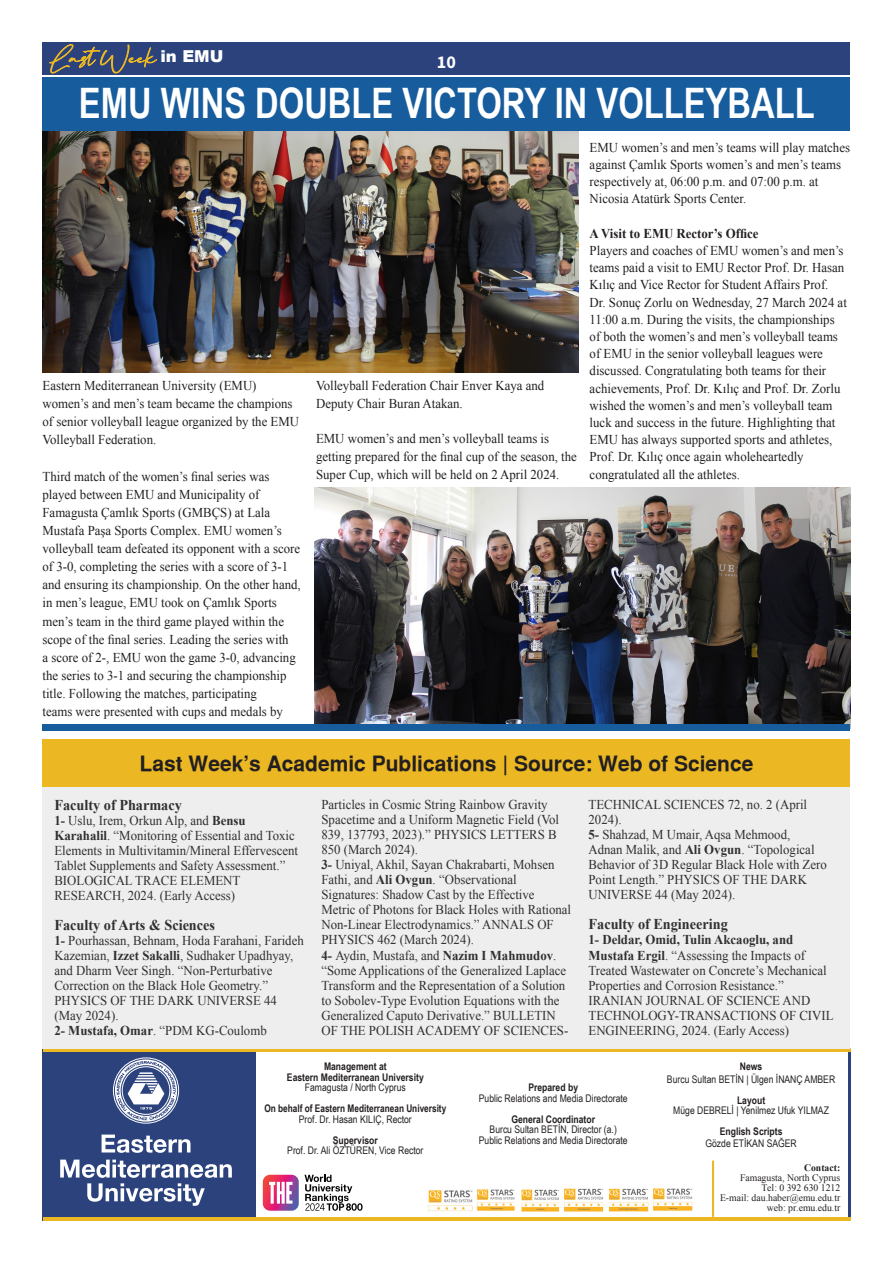
<style>
.page{position:relative;width:893px;height:1263px;background:#fff}
.page>*{position:absolute;margin:0;border:0;box-sizing:border-box;transform-origin:0 0}
.t1{font:700 42px "Arial Narrow";color:#fff;scale:.95 1}
.t2{font:700 21px "Helvetica EMU";color:#231f20}
.t3{font:700 18px "Source Sans 3";color:#fff}
.t4{font:900 16.5px "Arial";color:#fff}
.t5{font:700 15px "Times New Roman EMU";color:#312f30;scale:.95 1}
.t6{font:13.5px/18.1px "Times New Roman EMU";color:#231f20;scale:.95 1}
.t7{font:13.5px/15px "Times New Roman EMU";color:#312f30;scale:.95 1}
.t8{font:700 13.5px "Times New Roman EMU";color:#231f20;scale:.95 1}
.t9{font:10.5px "Arial Narrow EMUPIBX";color:#231f20}
.t10{font:700 10.5px "Arial Narrow EMUPIBX";color:#231f20}
.t11{font:700 10.5px "Arial Narrow EMUPIBX";color:#231f20;scale:.96 1}
.t12{font:10.5px "Arial Narrow";color:#231f20}
.t13{font:9.9px/9.9px "Times New Roman EMU";color:#241f21;text-align:right}
.t14{font:700 9.9px "Times New Roman EMU";color:#241f21}
.s1{font-weight:700}
</style>
<div class="page">
<div style="left:43px;top:43px;width:807px;height:32px;background:#2b427d"></div>
<svg style="left:49px;top:44px;width:108px;height:30px"></svg>
<div style="left:42px;top:1048px;width:808px;height:172px;background:#2b427d"></div>
<div style="left:257px;top:1050px;width:591px;height:167px;background:#fff"></div>
<svg style="left:428px;top:1190px;width:45px;height:21px"></svg>
<svg style="left:477px;top:1189px;width:38px;height:22px"></svg>
<img style="left:521px;top:1189px;width:39px;height:23px">
<img style="left:564px;top:1188px;width:85px;height:24px">
<img style="left:604px;top:1188px;width:5px;height:24px">
<img style="left:653px;top:1188px;width:40px;height:23px">
<div style="left:712px;top:1160px;width:2px;height:57px;border:1px solid #ebb824"></div>
<svg style="left:263px;top:1175px;width:100px;height:36px"></svg>
<svg style="left:102px;top:1134px;width:88px;height:19px"></svg>
<svg style="left:60px;top:1159px;width:172px;height:47px"></svg>
<svg style="left:115px;top:1059px;width:62px;height:63px"></svg>
<hr style="left:43px;top:1217px;width:807px;height:3px;background:#ebb824">
<svg style="left:43px;top:1048px;width:807px;height:4px;background:#ebc556"></svg>
<div style="left:43px;top:739px;width:807px;height:48px;background:#ebb824"></div>
<div style="left:43px;top:787px;width:807px;height:261px;background:#eeeeef"></div>
<div style="left:43px;top:77px;width:807px;height:54px;background:#175d9e"></div>
<img style="left:43px;top:131px;width:535px;height:241px">
<img style="left:315px;top:487px;width:535px;height:237px">
<div style="left:43px;top:724px;width:807px;height:7px;background:#175d9e"></div>
<p class="t4" style="left:160px;top:45px;width:64px">in EMU</p>
<p class="t3" style="left:437px;top:50px;width:21px">10</p>
<p class="t1" style="left:79px;top:72px;width:776px">EMU WINS DOUBLE VICTORY IN VOLLEYBALL</p>
<p class="t6" style="left:43px;top:376px;width:272px">Eastern Mediterranean University (EMU) women’s and men’s team became the champions of senior volleyball league organized by the EMU Volleyball Federation.</p>
<p class="t6" style="left:43px;top:467px;width:273px">Third match of the women’s final series was played between EMU and Municipality of Famagusta Çamlık Sports (GMBÇS) at Lala Mustafa Paşa Sports Complex. EMU women’s volleyball team defeated its opponent with a score of 3-0, completing the series with a score of 3-1 and ensuring its championship. On the other hand, in men’s league, EMU took on Çamlık Sports men’s team in the third game played within the scope of the final series. Leading the series with<br>a score of 2-, EMU won the game 3-0, advancing the series to 3-1 and securing the championship title. Following the matches, participating<br>teams were presented with cups and medals by</p>
<p class="t6" style="left:316px;top:376px;width:242px;line-height:17.7px">Volleyball Federation Chair Enver Kaya and<br>Deputy Chair Buran Atakan.</p>
<p class="t6" style="left:316px;top:430px;width:276px;line-height:17.7px">EMU women’s and men’s volleyball teams is getting prepared for the final cup of the season, the<br>Super Cup, which will be held on 2 April 2024.</p>
<p class="t6" style="left:590px;top:138px;width:276px;line-height:17.2px">EMU women’s and men’s teams will play matches against Çamlık Sports women’s and men’s teams respectively at, 06:00 p.m. and 07:00 p.m. at Nicosia Atatürk Sports Center.</p>
<p class="t8" style="left:590px;top:225px;width:179px">A Visit to EMU Rector’s Office</p>
<p class="t6" style="left:590px;top:242px;width:272px;line-height:17.2px">Players and coaches of EMU women’s and men’s teams paid a visit to EMU Rector Prof. Dr. Hasan Kılıç and Vice Rector for Student Affairs Prof.<br>Dr. Sonuç Zorlu on Wednesday, 27 March 2024 at 11:00 a.m. During the visits, the championships of both the women’s and men’s volleyball teams of EMU in the senior volleyball leagues were discussed. Congratulating both teams for their achievements, Prof. Dr. Kılıç and Prof. Dr. Zorlu wished the women’s and men’s volleyball team luck and success in the future. Highlighting that EMU has always supported sports and athletes, Prof. Dr. Kılıç once again wholeheartedly congratulated all the athletes.</p>
<p class="t2" style="left:140px;top:751px;width:615px">Last Week’s Academic Publications | Source: Web of Science</p>
<p class="t5" style="left:54px;top:796px;width:136px">Faculty of Pharmacy</p>
<p class="t7" style="left:54px;top:812px;width:258px"><span class="s1">1-</span> Uslu, Irem, Orkun Alp, and <span class="s1">Bensu Karahalil</span>. “Monitoring of Essential and Toxic Elements in Multivitamin/Mineral Effervescent Tablet Supplements and Safety Assessment.” BIOLOGICAL TRACE ELEMENT RESEARCH, 2024. (Early Access)</p>
<p class="t5" style="left:54px;top:916px;width:171px">Faculty of Arts &amp; Sciences</p>
<p class="t7" style="left:54px;top:933px;width:264px"><span class="s1">1-</span> Pourhassan, Behnam, Hoda Farahani, Farideh Kazemian, <span class="s1">Izzet Sakalli</span>, Sudhaker Upadhyay, and Dharm Veer Singh. “Non-Perturbative Correction on the Black Hole Geometry.” PHYSICS OF THE DARK UNIVERSE 44 (May 2024).</p>
<p class="t7" style="left:54px;top:1023px;width:225px"><span class="s1">2- Mustafa, Omar</span>. “PDM KG-Coulomb</p>
<p class="t7" style="left:321px;top:797px;width:252px">Particles in Cosmic String Rainbow Gravity Spacetime and a Uniform Magnetic Field (Vol 839, 137793, 2023).” PHYSICS LETTERS B 850 (March 2024).</p>
<p class="t7" style="left:321px;top:857px;width:264px"><span class="s1">3-</span> Uniyal, Akhil, Sayan Chakrabarti, Mohsen Fathi, and <span class="s1">Ali Ovgun</span>. “Observational Signatures: Shadow Cast by the Effective Metric of Photons for Black Holes with Rational Non-Linear Electrodynamics.” ANNALS OF PHYSICS 462 (March 2024).</p>
<p class="t7" style="left:321px;top:947px;width:261px"><span class="s1">4-</span> Aydin, Mustafa, and <span class="s1">Nazim I Mahmudov</span>. “Some Applications of the Generalized Laplace Transform and the Representation of a Solution to Sobolev-Type Evolution Equations with the Generalized Caputo Derivative.” BULLETIN OF THE POLISH ACADEMY OF SCIENCES-</p>
<p class="t7" style="left:588px;top:797px;width:232px">TECHNICAL SCIENCES 72, no. 2 (April<br>2024).</p>
<p class="t7" style="left:588px;top:827px;width:252px"><span class="s1">5-</span> Shahzad, M Umair, Aqsa Mehmood, Adnan Malik, and <span class="s1">Ali Ovgun</span>. “Topological Behavior of 3D Regular Black Hole with Zero Point Length.” PHYSICS OF THE DARK UNIVERSE 44 (May 2024).</p>
<p class="t5" style="left:588px;top:916px;width:148px">Faculty of Engineering</p>
<p class="t7" style="left:588px;top:932px;width:259px"><span class="s1">1- Deldar, Omid, Tulin Akcaoglu, and Mustafa Ergil</span>. “Assessing the Impacts of Treated Wastewater on Concrete’s Mechanical Properties and Corrosion Resistance.” IRANIAN JOURNAL OF SCIENCE AND TECHNOLOGY-TRANSACTIONS OF CIVIL ENGINEERING, 2024. (Early Access)</p>
<p class="t10" style="left:324px;top:1058px;width:64px">Management at</p>
<p class="t10" style="left:287px;top:1069px;width:138px">Eastern Mediterranean University</p>
<p class="t9" style="left:305px;top:1080px;width:102px">Famagusta / North Cyprus</p>
<p class="t11" style="left:264px;top:1100px;width:191px">On behalf of Eastern Mediterranean University</p>
<p class="t9" style="left:299px;top:1111px;width:114px">Prof. Dr. Hasan KILIÇ, Rector</p>
<p class="t10" style="left:333px;top:1132px;width:46px">Supervisor</p>
<p class="t9" style="left:287px;top:1143px;width:138px">Prof. Dr. Ali ÖZTÜREN, Vice Rector</p>
<p class="t10" style="left:528px;top:1079px;width:51px">Prepared by</p>
<p class="t9" style="left:479px;top:1090px;width:150px">Public Relations and Media Directorate</p>
<p class="t10" style="left:511px;top:1111px;width:85px">General Coordinator</p>
<p class="t9" style="left:490px;top:1122px;width:129px">Burcu Sultan BETİN, Director (a.)</p>
<p class="t9" style="left:479px;top:1132px;width:150px">Public Relations and Media Directorate</p>
<p class="t10" style="left:740px;top:1058px;width:24px">News</p>
<p class="t12" style="left:667px;top:1071px;width:170px">Burcu Sultan BETİN | Ülgen İNANÇ AMBER</p>
<p class="t10" style="left:737px;top:1092px;width:30px">Layout</p>
<p class="t9" style="left:673px;top:1103px;width:157px">Müge DEBRELİ | Yenilmez Ufuk YILMAZ</p>
<p class="t10" style="left:720px;top:1124px;width:64px">English Scripts</p>
<p class="t9" style="left:705px;top:1136px;width:93px">Gözde ETİKAN SAĞER</p>
<p class="t14" style="left:804px;top:1162px;width:38px">Contact:</p>
<p class="t13" style="left:720px;top:1173px;width:122px">Famagusta, North Cyprus<br>Tel: 0 392 630 1212<br>E-mail: dau.haber@emu.edu.tr web: pr.emu.edu.tr</p>
</div>
